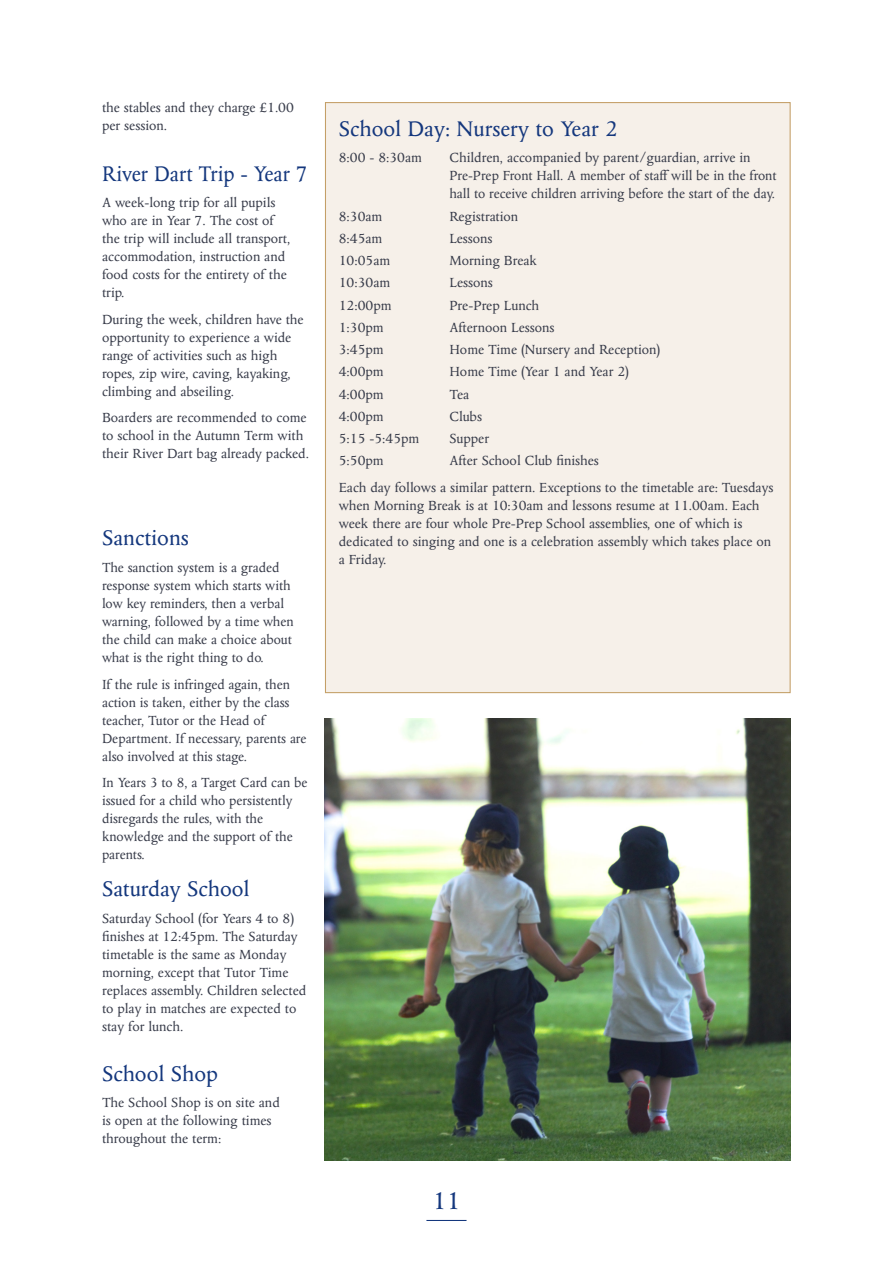
<style>
.page{position:relative;width:893px;height:1263px;background:#fff}
.page>*{position:absolute;margin:0;border:0;box-sizing:border-box;transform-origin:0 0}
.t1{font:27px "Columbus MT Std";color:#14377d}
.t2{font:24px "Columbus MT Std";color:#14377d}
.t3{font:24px "Columbus MT Std";color:#14377d;scale:.94 1}
.t4{font:15px/18px "Columbus MT Std";color:#383c4a}
</style>
<div class="page">
<hr style="left:426px;top:1220px;width:40px;height:1px;background:#14377d">
<div style="left:325px;top:102px;width:466px;height:591px;background:#f6f0e9;border:1px solid #c49f67"></div>
<img style="left:325px;top:719px;width:466px;height:442px">
<p class="t4" style="left:102px;top:99px;width:193px">the stables and they charge £1.00 per session.</p>
<h2 class="t3" style="left:102px;top:161px;width:220px">River Dart Trip - Year 7</h2>
<p class="t4" style="left:102px;top:194px;width:190px">A week-long trip for all pupils who are in Year 7. The cost of the trip will include all transport, accommodation, instruction and food costs for the entirety of the trip.</p>
<p class="t4" style="left:102px;top:310px;width:203px">During the week, children have the opportunity to experience a wide range of activities such as high ropes, zip wire, caving, kayaking, climbing and abseiling.</p>
<p class="t4" style="left:102px;top:409px;width:208px">Boarders are recommended to come to school in the Autumn Term with their River Dart bag already packed.</p>
<h2 class="t2" style="left:102px;top:525px;width:88px">Sanctions</h2>
<p class="t4" style="left:102px;top:559px;width:193px">The sanction system is a graded response system which starts with low key reminders, then a verbal warning, followed by a time when the child can make a choice about what is the right thing to do.</p>
<p class="t4" style="left:102px;top:675px;width:206px">If the rule is infringed again, then action is taken, either by the class teacher, Tutor or the Head of Department. If necessary, parents are also involved at this stage.</p>
<p class="t4" style="left:102px;top:774px;width:207px">In Years 3 to 8, a Target Card can be issued for a child who persistently disregards the rules, with the knowledge and the support of the parents.</p>
<h2 class="t2" style="left:102px;top:876px;width:149px">Saturday School</h2>
<p class="t4" style="left:102px;top:909px;width:206px">Saturday School (for Years 4 to 8) finishes at 12:45pm. The Saturday timetable is the same as Monday morning, except that Tutor Time replaces assembly. Children selected to play in matches are expected to stay for lunch.</p>
<h2 class="t2" style="left:102px;top:1061px;width:117px">School Shop</h2>
<p class="t4" style="left:102px;top:1094px;width:179px">The School Shop is on site and is open at the following times throughout the term:</p>
<h2 class="t2" style="left:339px;top:116px;width:280px">School Day: Nursery to Year 2</h2>
<p class="t4" style="left:339px;top:149px;width:85px">8:00 - 8:30am</p>
<p class="t4" style="left:449px;top:149px;width:329px">Children, accompanied by parent/guardian, arrive in<br>Pre-Prep Front Hall. A member of staff will be in the front hall to receive children arriving before the start of the day.</p>
<p class="t4" style="left:339px;top:207px;width:45px">8:30am</p>
<p class="t4" style="left:449px;top:207px;width:70px">Registration</p>
<p class="t4" style="left:339px;top:229px;width:45px">8:45am</p>
<p class="t4" style="left:449px;top:229px;width:45px">Lessons</p>
<p class="t4" style="left:339px;top:252px;width:53px">10:05am</p>
<p class="t4" style="left:449px;top:252px;width:89px">Morning Break</p>
<p class="t4" style="left:339px;top:274px;width:53px">10:30am</p>
<p class="t4" style="left:449px;top:274px;width:45px">Lessons</p>
<p class="t4" style="left:339px;top:296px;width:54px">12:00pm</p>
<p class="t4" style="left:449px;top:296px;width:91px">Pre-Prep Lunch</p>
<p class="t4" style="left:339px;top:318px;width:46px">1:30pm</p>
<p class="t4" style="left:449px;top:318px;width:107px">Afternoon Lessons</p>
<p class="t4" style="left:339px;top:341px;width:46px">3:45pm</p>
<p class="t4" style="left:449px;top:341px;width:213px">Home Time (Nursery and Reception)</p>
<p class="t4" style="left:339px;top:363px;width:46px">4:00pm</p>
<p class="t4" style="left:449px;top:363px;width:181px">Home Time (Year 1 and Year 2)</p>
<p class="t4" style="left:339px;top:385px;width:46px">4:00pm</p>
<p class="t4" style="left:449px;top:385px;width:21px">Tea</p>
<p class="t4" style="left:339px;top:407px;width:46px">4:00pm</p>
<p class="t4" style="left:449px;top:407px;width:34px">Clubs</p>
<p class="t4" style="left:339px;top:430px;width:82px">5:15 -5:45pm</p>
<p class="t4" style="left:449px;top:430px;width:41px">Supper</p>
<p class="t4" style="left:339px;top:452px;width:46px">5:50pm</p>
<p class="t4" style="left:339px;top:448px;width:436px;line-height:26.5px;text-indent:111px">After School Club finishes<br>Each day follows a similar pattern. Exceptions to the timetable are: Tuesdays</p>
<p class="t4" style="left:339px;top:496px;width:434px">when Morning Break is at 10:30am and lessons resume at 11.00am. Each week there are four whole Pre-Prep School assemblies, one of which is dedicated to singing and one is a celebration assembly which takes place on a Friday.</p>
<h1 class="t1" style="left:432px;top:1187px;width:30px">11</h1>
</div>
